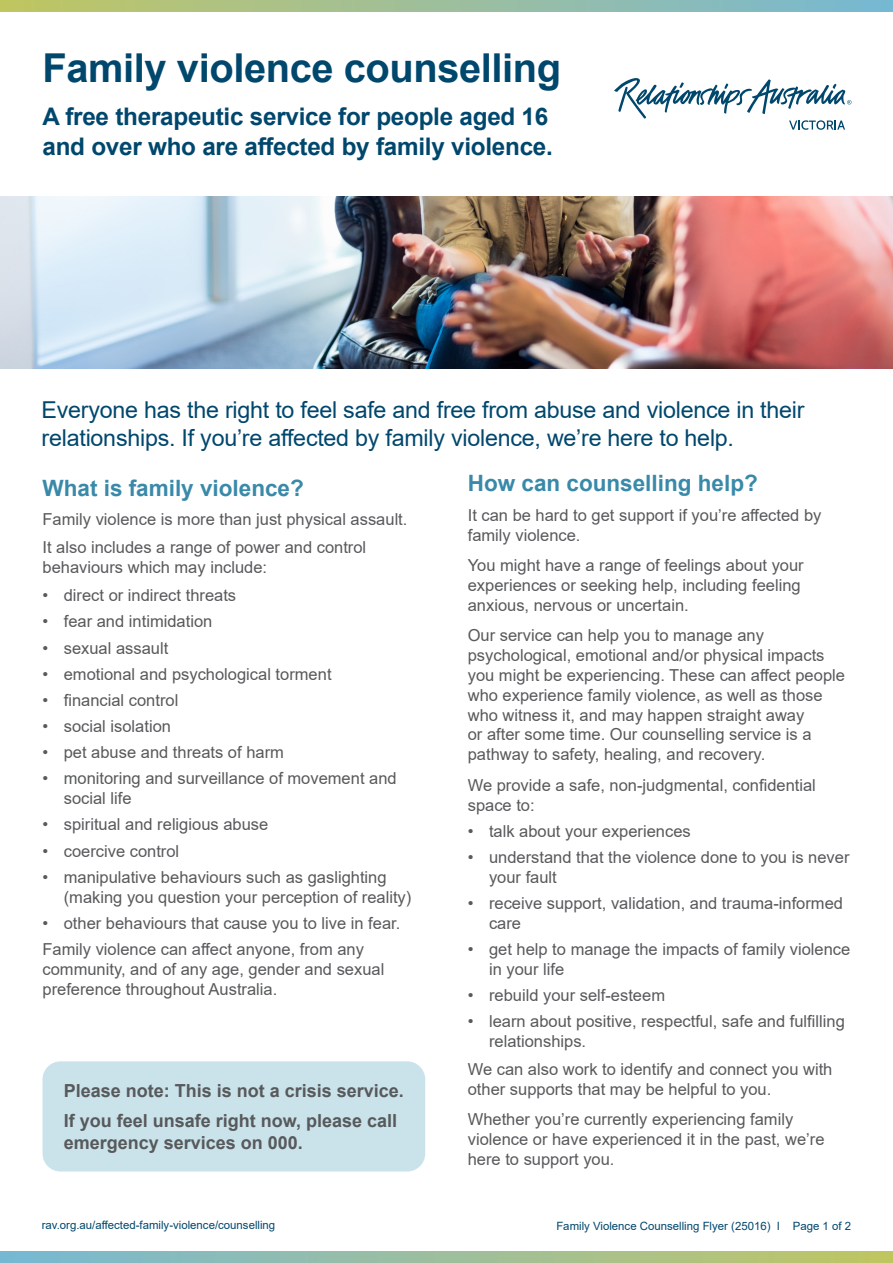
<style>
.page{position:relative;width:893px;height:1263px;background:#fff}
.page>*{position:absolute;margin:0;border:0;box-sizing:border-box;transform-origin:0 0}
.t1{font:700 39.9px "Arial";letter-spacing:-.01em;color:#00476d}
.Byline_H2{font:700 24.3px/29.1px "Arial";letter-spacing:-.01em;color:#00476d}
.Intro_text__p{font:23.25px/27.9px "Arial";letter-spacing:-.01em;color:#00476d}
.t2{font:700 22.5px "Arial";color:#3989a9}
.Pull_out_text__p{font:700 18px/21.6px "Arial";color:#58595b}
.t3{font:16.5px/19.8px "Arial";color:#58595b}
.t4{font:11.4px "Arial";color:#00476d}
</style>
<div class="page">
<svg style="left:0;top:0;width:893px;height:12px;background:#9cbe9b"></svg>
<svg style="left:0;top:1251px;width:893px;height:12px;background:#9cbe9b"></svg>
<svg style="left:614px;top:78px;width:237px;height:52px"></svg>
<img style="left:0;top:196px;width:893px;height:172px">
<div style="left:43px;top:1061px;width:382px;height:110px;background:#cae3eb;border-radius:18px"></div>
<h1 class="t1" style="left:43px;top:40px;width:520px">Family violence counselling</h1>
<h2 class="Byline_H2" style="left:43px;top:103px;width:512px">A free therapeutic service for people aged 16 and over who are affected by family violence.</h2>
<p class="Intro_text__p" style="left:42px;top:396px;width:764px">Everyone has the right to feel safe and free from abuse and violence in their relationships. If you’re affected by family violence, we’re here to help.</p>
<h3 class="t2" style="left:43px;top:473px;width:263px">What is family violence?</h3>
<p class="t3" style="left:43px;top:509px;width:366px">Family violence is more than just physical assault.</p>
<p class="t3" style="left:43px;top:537px;width:325px">It also includes a range of power and control behaviours which may include:</p>
<p class="t3" style="left:43px;top:585px;width:195px">• direct or indirect threats</p>
<p class="t3" style="left:43px;top:611px;width:171px">• fear and intimidation</p>
<p class="t3" style="left:43px;top:638px;width:127px">• sexual assault</p>
<p class="t3" style="left:43px;top:664px;width:291px">• emotional and psychological torment</p>
<p class="t3" style="left:43px;top:690px;width:137px">• financial control</p>
<p class="t3" style="left:43px;top:716px;width:130px">• social isolation</p>
<p class="t3" style="left:43px;top:742px;width:243px">• pet abuse and threats of harm</p>
<p class="t3" style="left:64px;top:769px;width:334px;text-indent:-21px">• monitoring and surveillance of movement and social life</p>
<p class="t3" style="left:43px;top:815px;width:227px">• spiritual and religious abuse</p>
<p class="t3" style="left:43px;top:841px;width:138px">• coercive control</p>
<p class="t3" style="left:64px;top:867px;width:349px;text-indent:-21px">• manipulative behaviours such as gaslighting (making you question your perception of reality)</p>
<p class="t3" style="left:43px;top:913px;width:359px">• other behaviours that cause you to live in fear.</p>
<p class="t3" style="left:43px;top:939px;width:343px">Family violence can affect anyone, from any community, and of any age, gender and sexual preference throughout Australia.</p>
<h3 class="t2" style="left:468px;top:467px;width:292px">How can counselling help?</h3>
<p class="t3" style="left:468px;top:505px;width:355px">It can be hard to get support if you’re affected by family violence.</p>
<p class="t3" style="left:468px;top:556px;width:338px">You might have a range of feelings about your experiences or seeking help, including feeling anxious, nervous or uncertain.</p>
<p class="t3" style="left:468px;top:626px;width:379px">Our service can help you to manage any psychological, emotional and/or physical impacts you might be experiencing. These can affect people who experience family violence, as well as those who witness it, and may happen straight away<br>or after some time. Our counselling service is a pathway to safety, healing, and recovery.</p>
<p class="t3" style="left:468px;top:775px;width:350px">We provide a safe, non-judgmental, confidential space to:</p>
<p class="t3" style="left:468px;top:821px;width:225px">• talk about your experiences</p>
<p class="t3" style="left:489px;top:847px;width:362px;text-indent:-21px">• understand that the violence done to you is never your fault</p>
<p class="t3" style="left:489px;top:893px;width:355px;text-indent:-21px">• receive support, validation, and trauma-informed care</p>
<p class="t3" style="left:489px;top:939px;width:363px;text-indent:-21px">• get help to manage the impacts of family violence in your life</p>
<p class="t3" style="left:468px;top:985px;width:199px">• rebuild your self-esteem</p>
<p class="t3" style="left:489px;top:1011px;width:357px;text-indent:-21px">• learn about positive, respectful, safe and fulfilling relationships.</p>
<p class="t3" style="left:468px;top:1059px;width:366px">We can also work to identify and connect you with other supports that may be helpful to you.</p>
<p class="t3" style="left:468px;top:1109px;width:358px">Whether you’re currently experiencing family violence or have experienced it in the past, we’re here to support you.</p>
<p class="Pull_out_text__p" style="left:64px;top:1080px;width:342px">Please note: This is not a crisis service.</p>
<p class="Pull_out_text__p" style="left:64px;top:1110px;width:335px">If you feel unsafe right now, please call emergency services on 000.</p>
<p class="t4" style="left:42px;top:1217px;width:235px">rav.org.au/affected-family-violence/counselling</p>
<p class="t4" style="left:556px;top:1218px;width:296px">Family Violence Counselling Flyer (25016) I Page 1 of 2</p>
</div>
